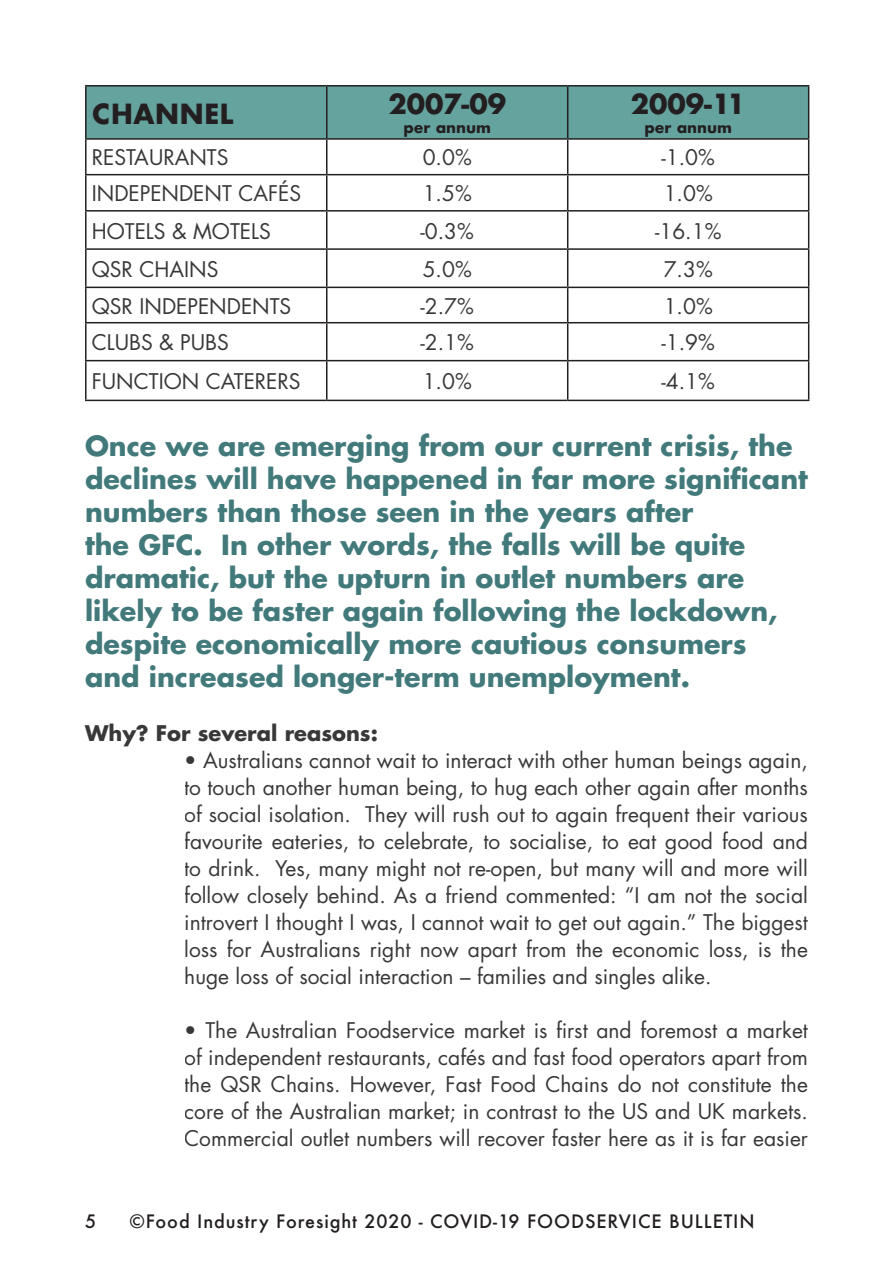
<style>
.page{position:relative;width:893px;height:1263px;background:#fff}
.page>*{position:absolute;margin:0;border:0;box-sizing:border-box;transform-origin:0 0}
.t1{font:700 27px/33px "Futura Std";color:#42797b}
.t2{font:700 27px "Futura";color:#231f20}
.t3{font:21px/27px "Futura Std";color:#393839;text-align:justify}
.t4{font:700 21px "Futura Std";color:#393839}
.t5{font:500 18px "Futura";letter-spacing:.05em;color:#231f20}
.t6{font:700 15px "Futura";color:#231f20}
</style>
<div class="page">
<div style="left:87px;top:87px;width:721px;height:51px;background:#65a39f"></div>
<hr style="left:85px;top:85px;width:242px;height:2px;background:#231f20">
<hr style="left:85px;top:87px;width:2px;height:51px;background:#231f20">
<hr style="left:327px;top:85px;width:241px;height:2px;background:#231f20">
<hr style="left:326px;top:87px;width:1px;height:51px;background:#231f20">
<hr style="left:568px;top:85px;width:241px;height:2px;background:#231f20">
<hr style="left:567px;top:87px;width:1px;height:51px;background:#231f20">
<hr style="left:808px;top:87px;width:1px;height:51px;background:#231f20">
<hr style="left:85px;top:138px;width:242px;height:2px;background:#231f20">
<hr style="left:85px;top:140px;width:2px;height:34px;background:#231f20">
<hr style="left:327px;top:138px;width:241px;height:2px;background:#231f20">
<hr style="left:326px;top:140px;width:1px;height:34px;background:#231f20">
<hr style="left:568px;top:138px;width:241px;height:2px;background:#231f20">
<hr style="left:567px;top:140px;width:1px;height:34px;background:#231f20">
<hr style="left:808px;top:140px;width:1px;height:34px;background:#231f20">
<hr style="left:85px;top:174px;width:242px;height:1px;background:#231f20">
<hr style="left:85px;top:175px;width:2px;height:35px;background:#231f20">
<hr style="left:327px;top:174px;width:241px;height:1px;background:#231f20">
<hr style="left:326px;top:175px;width:1px;height:35px;background:#231f20">
<hr style="left:568px;top:174px;width:241px;height:1px;background:#231f20">
<hr style="left:567px;top:175px;width:1px;height:35px;background:#231f20">
<hr style="left:808px;top:175px;width:1px;height:35px;background:#231f20">
<hr style="left:85px;top:210px;width:242px;height:2px;background:#231f20">
<hr style="left:85px;top:212px;width:2px;height:36px;background:#231f20">
<hr style="left:327px;top:210px;width:241px;height:2px;background:#231f20">
<hr style="left:326px;top:212px;width:1px;height:36px;background:#231f20">
<hr style="left:568px;top:210px;width:241px;height:2px;background:#231f20">
<hr style="left:567px;top:212px;width:1px;height:36px;background:#231f20">
<hr style="left:808px;top:212px;width:1px;height:36px;background:#231f20">
<hr style="left:85px;top:248px;width:242px;height:2px;background:#231f20">
<hr style="left:85px;top:250px;width:2px;height:37px;background:#231f20">
<hr style="left:327px;top:248px;width:241px;height:2px;background:#231f20">
<hr style="left:326px;top:250px;width:1px;height:37px;background:#231f20">
<hr style="left:568px;top:248px;width:241px;height:2px;background:#231f20">
<hr style="left:567px;top:250px;width:1px;height:37px;background:#231f20">
<hr style="left:808px;top:250px;width:1px;height:37px;background:#231f20">
<hr style="left:85px;top:287px;width:242px;height:1px;background:#231f20">
<hr style="left:85px;top:288px;width:2px;height:34px;background:#231f20">
<hr style="left:327px;top:287px;width:241px;height:1px;background:#231f20">
<hr style="left:326px;top:288px;width:1px;height:34px;background:#231f20">
<hr style="left:568px;top:287px;width:241px;height:1px;background:#231f20">
<hr style="left:567px;top:288px;width:1px;height:34px;background:#231f20">
<hr style="left:808px;top:288px;width:1px;height:34px;background:#231f20">
<hr style="left:85px;top:322px;width:242px;height:1px;background:#231f20">
<hr style="left:85px;top:323px;width:2px;height:37px;background:#231f20">
<hr style="left:327px;top:322px;width:241px;height:1px;background:#231f20">
<hr style="left:326px;top:323px;width:1px;height:37px;background:#231f20">
<hr style="left:568px;top:322px;width:241px;height:1px;background:#231f20">
<hr style="left:567px;top:323px;width:1px;height:37px;background:#231f20">
<hr style="left:808px;top:323px;width:1px;height:37px;background:#231f20">
<hr style="left:85px;top:360px;width:242px;height:1px;background:#231f20">
<hr style="left:85px;top:361px;width:2px;height:39px;background:#231f20">
<hr style="left:327px;top:360px;width:241px;height:1px;background:#231f20">
<hr style="left:326px;top:361px;width:1px;height:39px;background:#231f20">
<hr style="left:568px;top:360px;width:241px;height:1px;background:#231f20">
<hr style="left:567px;top:361px;width:1px;height:39px;background:#231f20">
<hr style="left:808px;top:361px;width:1px;height:39px;background:#231f20">
<hr style="left:85px;top:400px;width:242px;height:1px;background:#231f20">
<hr style="left:327px;top:400px;width:241px;height:1px;background:#231f20">
<hr style="left:568px;top:400px;width:241px;height:1px;background:#231f20">
<p class="t2" style="left:92px;top:94px;width:143px">CHANNEL</p>
<p class="t2" style="left:388px;top:85px;width:119px">2007-09</p>
<p class="t6" style="left:403px;top:116px;width:89px">per annum</p>
<p class="t2" style="left:631px;top:85px;width:116px">2009-11</p>
<p class="t6" style="left:644px;top:116px;width:89px">per annum</p>
<p class="t3" style="left:92px;top:144px;width:138px">RESTAURANTS</p>
<p class="t3" style="left:423px;top:144px;width:51px">0.0%</p>
<p class="t3" style="left:661px;top:144px;width:55px">-1.0%</p>
<p class="t3" style="left:92px;top:180px;width:211px">INDEPENDENT CAFÉS</p>
<p class="t3" style="left:423px;top:180px;width:51px">1.5%</p>
<p class="t3" style="left:664px;top:180px;width:51px">1.0%</p>
<p class="t3" style="left:92px;top:218px;width:180px">HOTELS &amp; MOTELS</p>
<p class="t3" style="left:420px;top:218px;width:55px">-0.3%</p>
<p class="t3" style="left:655px;top:218px;width:68px">-16.1%</p>
<p class="t3" style="left:92px;top:256px;width:128px">QSR CHAINS</p>
<p class="t3" style="left:423px;top:256px;width:51px">5.0%</p>
<p class="t3" style="left:664px;top:256px;width:51px">7.3%</p>
<p class="t3" style="left:92px;top:293px;width:201px">QSR INDEPENDENTS</p>
<p class="t3" style="left:420px;top:293px;width:55px">-2.7%</p>
<p class="t3" style="left:664px;top:293px;width:51px">1.0%</p>
<p class="t3" style="left:92px;top:329px;width:139px">CLUBS &amp; PUBS</p>
<p class="t3" style="left:420px;top:329px;width:55px">-2.1%</p>
<p class="t3" style="left:661px;top:329px;width:55px">-1.9%</p>
<p class="t3" style="left:92px;top:368px;width:210px">FUNCTION CATERERS</p>
<p class="t3" style="left:423px;top:368px;width:51px">1.0%</p>
<p class="t3" style="left:661px;top:368px;width:55px">-4.1%</p>
<p class="t1" style="left:85px;top:429px;width:724px">Once we are emerging from our current crisis, the declines will have happened in far more significant numbers than those seen in the years after<br>the GFC. In other words, the falls will be quite dramatic, but the upturn in outlet numbers are likely to be faster again following the lockdown, despite economically more cautious consumers and increased longer-term unemployment.</p>
<p class="t4" style="left:85px;top:719px;width:294px">Why? For several reasons:</p>
<p class="t3" style="left:184px;top:747px;width:625px">• Australians cannot wait to interact with other human beings again, to touch another human being, to hug each other again after months of social isolation. They will rush out to again frequent their various favourite eateries, to celebrate, to socialise, to eat good food and to drink. Yes, many might not re-open, but many will and more will follow closely behind. As a friend commented: “I am not the social introvert I thought I was, I cannot wait to get out again.” The biggest loss for Australians right now apart from the economic loss, is the huge loss of social interaction – families and singles alike.</p>
<p class="t3" style="left:184px;top:1017px;width:625px">• The Australian Foodservice market is first and foremost a market of independent restaurants, cafés and fast food operators apart from the QSR Chains. However, Fast Food Chains do not constitute the core of the Australian market; in contrast to the US and UK markets.<br>Commercial outlet numbers will recover faster here as it is far easier</p>
<p class="t5" style="left:85px;top:1209px;width:13px">5</p>
<p class="t5" style="left:129px;top:1209px;width:627px">©Food Industry Foresight 2020 - COVID-19 FOODSERVICE BULLETIN</p>
</div>
